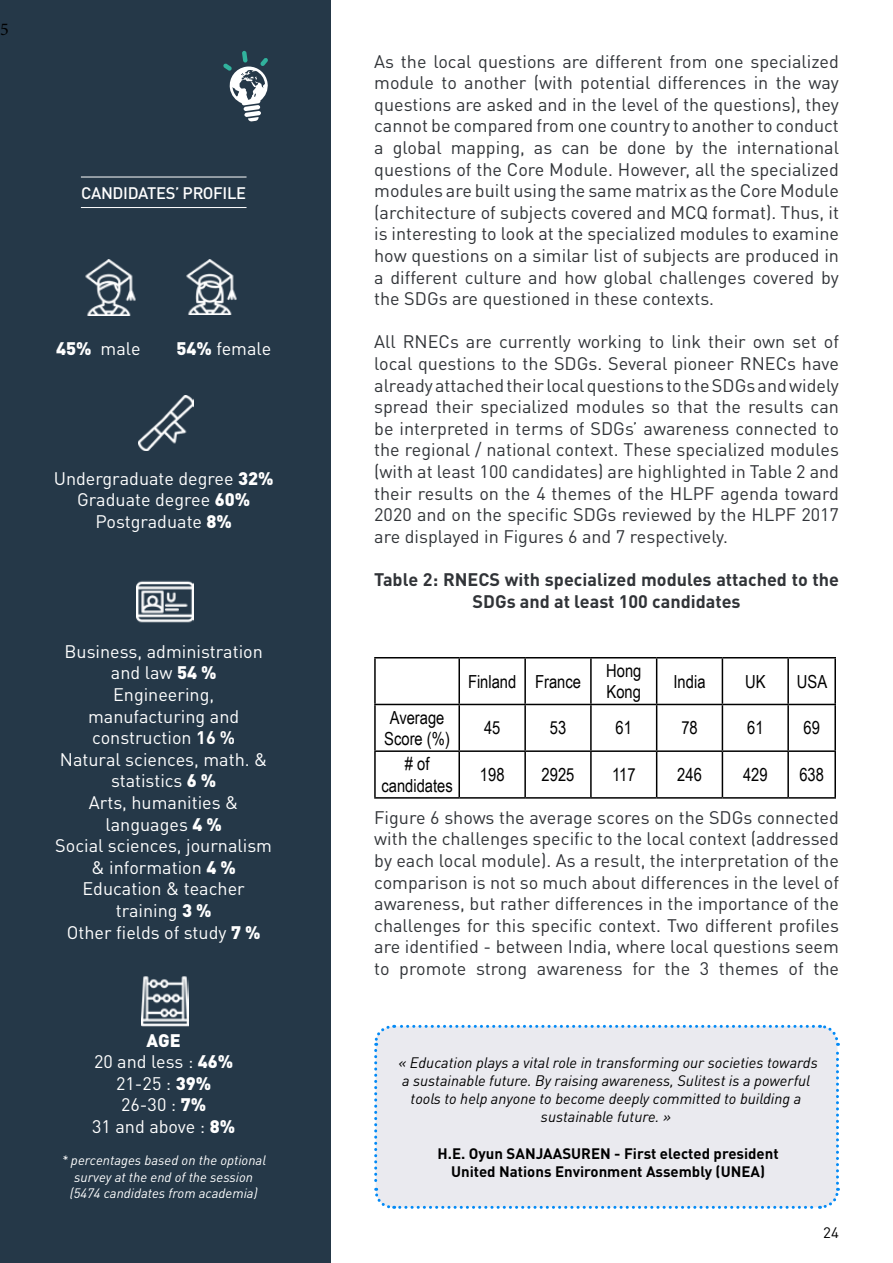
<style>
.page{position:relative;width:893px;height:1263px;background:#fff}
.page>*{position:absolute;margin:0;border:0;box-sizing:border-box;transform-origin:0 0}
.t1{font:18px/21.6px "DINOT";color:#313438;text-align:justify}
.t2{font:18px/21.6px "DINOT";color:#fff;text-align:center}
.t3{font:18px/21.6px "Arial Narrow";color:#000;text-align:center}
.t4{font:700 18px/21.6px "DINOT";color:#313438;text-align:center}
.t5{font:18px "Minion Pro";color:#000}
.t6{font:500 16.5px "DINOT";letter-spacing:-.02em;color:#fff}
.t7{font:italic 15px/18px "DINOT";color:#000;text-align:center}
.t8{font:700 15px/18px "DINOT";color:#000;text-align:center}
.t9{font:15px "DINOT";color:#000}
.t10{font:italic 13.5px/16.2px "DINOT";color:#fff;text-align:center}
.s1{font-weight:900}
.s2{font-weight:700}
</style>
<div class="page">
<div style="left:0;top:0;width:330px;height:1263px;background:#253848"></div>
<hr style="left:81px;top:177px;width:166px;height:1px;background:#fff">
<hr style="left:81px;top:207px;width:166px;height:1px;background:#fff">
<svg style="left:223px;top:50px;width:45px;height:72px"></svg>
<img style="left:85px;top:260px;width:51px;height:56px">
<img style="left:186px;top:259px;width:51px;height:56px">
<img style="left:138px;top:395px;width:56px;height:56px">
<img style="left:142px;top:976px;width:46px;height:51px">
<img style="left:136px;top:580px;width:58px;height:43px">
<div style="left:374px;top:1024px;width:466px;height:185px;background:#eaeaef"></div>
<hr style="left:374px;top:657px;width:85px;height:1px;background:#000">
<hr style="left:374px;top:658px;width:2px;height:46px;background:#000">
<hr style="left:459px;top:657px;width:66px;height:1px;background:#000">
<hr style="left:458px;top:658px;width:2px;height:46px;background:#000">
<hr style="left:525px;top:657px;width:66px;height:1px;background:#000">
<hr style="left:524px;top:658px;width:2px;height:46px;background:#000">
<hr style="left:591px;top:657px;width:66px;height:1px;background:#000">
<hr style="left:590px;top:658px;width:2px;height:46px;background:#000">
<hr style="left:657px;top:657px;width:65px;height:1px;background:#000">
<hr style="left:656px;top:658px;width:1px;height:46px;background:#000">
<hr style="left:722px;top:657px;width:66px;height:1px;background:#000">
<hr style="left:722px;top:658px;width:1px;height:46px;background:#000">
<hr style="left:788px;top:657px;width:48px;height:1px;background:#000">
<hr style="left:787px;top:658px;width:2px;height:46px;background:#000">
<hr style="left:834px;top:658px;width:2px;height:46px;background:#000">
<hr style="left:374px;top:704px;width:85px;height:1px;background:#000">
<hr style="left:374px;top:705px;width:2px;height:45px;background:#000">
<hr style="left:459px;top:704px;width:66px;height:1px;background:#000">
<hr style="left:458px;top:705px;width:2px;height:45px;background:#000">
<hr style="left:525px;top:704px;width:66px;height:1px;background:#000">
<hr style="left:524px;top:705px;width:2px;height:45px;background:#000">
<hr style="left:591px;top:704px;width:66px;height:1px;background:#000">
<hr style="left:590px;top:705px;width:2px;height:45px;background:#000">
<hr style="left:657px;top:704px;width:65px;height:1px;background:#000">
<hr style="left:656px;top:705px;width:1px;height:45px;background:#000">
<hr style="left:722px;top:704px;width:66px;height:1px;background:#000">
<hr style="left:722px;top:705px;width:1px;height:45px;background:#000">
<hr style="left:788px;top:704px;width:48px;height:1px;background:#000">
<hr style="left:787px;top:705px;width:2px;height:45px;background:#000">
<hr style="left:834px;top:705px;width:2px;height:45px;background:#000">
<hr style="left:374px;top:750px;width:85px;height:2px;background:#000">
<hr style="left:374px;top:752px;width:2px;height:45px;background:#000">
<hr style="left:459px;top:750px;width:66px;height:2px;background:#000">
<hr style="left:458px;top:752px;width:2px;height:45px;background:#000">
<hr style="left:525px;top:750px;width:66px;height:2px;background:#000">
<hr style="left:524px;top:752px;width:2px;height:45px;background:#000">
<hr style="left:591px;top:750px;width:66px;height:2px;background:#000">
<hr style="left:590px;top:752px;width:2px;height:45px;background:#000">
<hr style="left:657px;top:750px;width:65px;height:2px;background:#000">
<hr style="left:656px;top:752px;width:1px;height:45px;background:#000">
<hr style="left:722px;top:750px;width:66px;height:2px;background:#000">
<hr style="left:722px;top:752px;width:1px;height:45px;background:#000">
<hr style="left:788px;top:750px;width:48px;height:2px;background:#000">
<hr style="left:787px;top:752px;width:2px;height:45px;background:#000">
<hr style="left:834px;top:752px;width:2px;height:45px;background:#000">
<hr style="left:374px;top:797px;width:85px;height:2px;background:#000">
<hr style="left:459px;top:797px;width:66px;height:2px;background:#000">
<hr style="left:525px;top:797px;width:66px;height:2px;background:#000">
<hr style="left:591px;top:797px;width:66px;height:2px;background:#000">
<hr style="left:657px;top:797px;width:65px;height:2px;background:#000">
<hr style="left:722px;top:797px;width:66px;height:2px;background:#000">
<hr style="left:788px;top:797px;width:48px;height:2px;background:#000">
<p class="t5" style="left:0;top:17px;width:10px">5</p>
<p class="t6" style="left:81px;top:182px;width:167px">CANDIDATES’ PROFILE</p>
<p class="t2" style="left:56px;top:338px;width:86px"><span class="s1">45%</span> male</p>
<p class="t2" style="left:176px;top:338px;width:96px"><span class="s1">54%</span> female</p>
<p class="t2" style="left:54px;top:467px;width:221px">Undergraduate degree <span class="s1">32%<br></span>Graduate degree <span class="s1">60%<br></span>Postgraduate <span class="s1">8%</span></p>
<p class="t2" style="left:55px;top:640px;width:218px">Business, administration and law <span class="s1">54 %<br></span>Engineering, manufacturing and construction <span class="s2">16 %<br></span>Natural sciences, math. &amp; statistics <span class="s1">6 %<br></span>Arts, humanities &amp; languages <span class="s1">4 %<br></span>Social sciences, journalism &amp; information <span class="s1">4 %<br></span>Education &amp; teacher training <span class="s1">3 %<br></span>Other fields of study <span class="s1">7 %</span></p>
<p class="t2" style="left:92px;top:1029px;width:144px"><span class="s1">AGE<br></span>20 and less : <span class="s1">46%<br></span>21-25 : <span class="s1">39%<br></span>26-30 : <span class="s1">7%<br></span>31 and above : <span class="s1">8%</span></p>
<p class="t10" style="left:62px;top:1152px;width:205px">* percentages based on the optional survey at the end of the session (5474 candidates from academia)</p>
<p class="t1" style="left:374px;top:50px;width:466px">As the local questions are different from one specialized module to another (with potential differences in the way questions are asked and in the level of the questions), they cannot be compared from one country to another to conduct a global mapping, as can be done by the international questions of the Core Module. However, all the specialized modules are built using the same matrix as the Core Module (architecture of subjects covered and MCQ format). Thus, it is interesting to look at the specialized modules to examine how questions on a similar list of subjects are produced in a different culture and how global challenges covered by the SDGs are questioned in these contexts.</p>
<p class="t1" style="left:374px;top:331px;width:466px">All RNECs are currently working to link their own set of local questions to the SDGs. Several pioneer RNECs have already attached their local questions to the SDGs and widely spread their specialized modules so that the results can be interpreted in terms of SDGs’ awareness connected to the regional / national context. These specialized modules (with at least 100 candidates) are highlighted in Table 2 and their results on the 4 themes of the HLPF agenda toward 2020 and on the specific SDGs reviewed by the HLPF 2017 are displayed in Figures 6 and 7 respectively.</p>
<p class="t4" style="left:374px;top:568px;width:466px">Table 2: RNECS with specialized modules attached to the<br>SDGs and at least 100 candidates</p>
<p class="t3" style="left:468px;top:670px;width:115px">Finland France</p>
<p class="t3" style="left:606px;top:659px;width:37px;text-align:left">Hong<br>Kong</p>
<p class="t3" style="left:673px;top:670px;width:34px">India</p>
<p class="t3" style="left:745px;top:670px;width:22px">UK</p>
<p class="t3" style="left:797px;top:670px;width:32px">USA</p>
<p class="t3" style="left:384px;top:706px;width:67px">Average<br>Score (%)</p>
<p class="t3" style="left:484px;top:716px;width:18px">45</p>
<p class="t3" style="left:550px;top:716px;width:18px">53</p>
<p class="t3" style="left:616px;top:716px;width:18px">61</p>
<p class="t3" style="left:681px;top:716px;width:18px">78</p>
<p class="t3" style="left:747px;top:716px;width:18px">61</p>
<p class="t3" style="left:803px;top:716px;width:18px">69</p>
<p class="t3" style="left:381px;top:752px;width:73px"># of candidates</p>
<p class="t3" style="left:480px;top:763px;width:26px">198</p>
<p class="t3" style="left:542px;top:763px;width:34px">2925</p>
<p class="t3" style="left:612px;top:763px;width:25px">117</p>
<p class="t3" style="left:677px;top:763px;width:26px">246</p>
<p class="t3" style="left:743px;top:763px;width:26px">429</p>
<p class="t3" style="left:799px;top:763px;width:26px">638</p>
<p class="t1" style="left:374px;top:806px;width:466px">Figure 6 shows the average scores on the SDGs connected with the challenges specific to the local context (addressed by each local module). As a result, the interpretation of the comparison is not so much about differences in the level of awareness, but rather differences in the importance of the challenges for this specific context. Two different profiles are identified - between India, where local questions seem to promote strong awareness for the 3 themes of the</p>
<p class="t7" style="left:398px;top:1053px;width:421px">« Education plays a vital role in transforming our societies towards a sustainable future. By raising awareness, Sulitest is a powerful tools to help anyone to become deeply committed to building a sustainable future. »</p>
<p class="t8" style="left:437px;top:1144px;width:343px">H.E. Oyun SANJAASUREN - First elected president<br>United Nations Environment Assembly (UNEA)</p>
<p class="t9" style="left:823px;top:1224px;width:17px">24</p>
</div>
